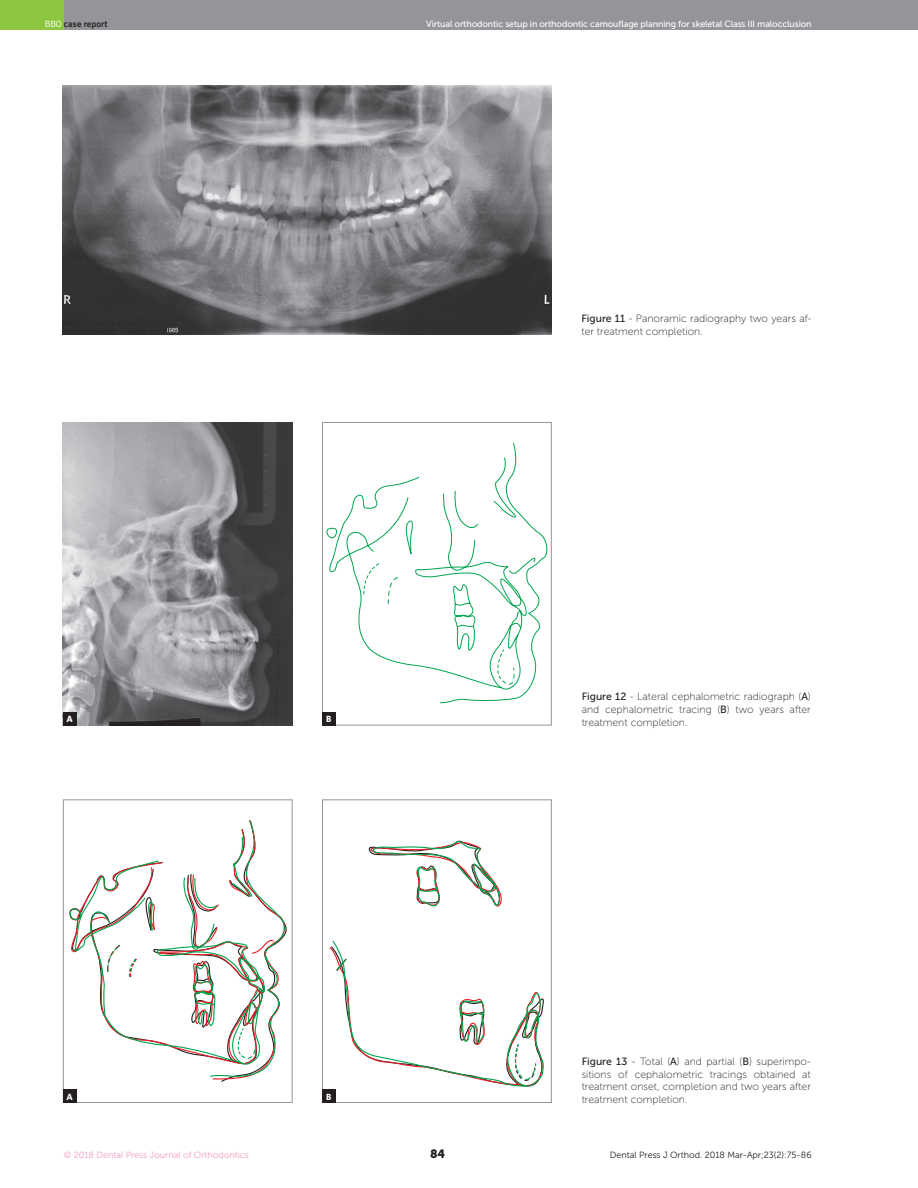
<style>
.page{position:relative;width:918px;height:1188px;background:#fff}
.page>*{position:absolute;margin:0;border:0;box-sizing:border-box;transform-origin:0 0}
.t1{font:12px "Museo Sans 900";color:#231f20}
.t2{font:10.5px/12.6px "Museo Sans 100";color:#231f20;text-align:justify}
.t3{font:9px "Museo Sans 500";letter-spacing:-.015em;color:#fff}
.t4{font:9px "Museo Sans 300";color:#231f20}
.t5{font:9px "Museo Sans 300";color:#f499c2}
.t6{font:700 9px "Titillium Text 22 L";color:#231f20}
.t7{font:700 9px "Whitney";color:#fff}
.s1{font-weight:400;color:#fff}
.s2{font-family:"Museo Sans 500"}
</style>
<div class="page">
<div style="left:0;top:0;width:918px;height:30px;background:#939598"></div>
<div style="left:0;top:0;width:64px;height:30px;background:#8bc63e"></div>
<img style="left:63px;top:423px;width:229px;height:303px">
<div style="left:63px;top:712px;width:13px;height:14px;background:#231f20"></div>
<img style="left:63px;top:85px;width:489px;height:250px">
<div style="left:322px;top:799px;width:230px;height:304px;border:1px solid #939598"></div>
<div style="left:322px;top:1090px;width:13px;height:13px;background:#231f20"></div>
<div style="left:63px;top:1090px;width:13px;height:13px;background:#231f20"></div>
<svg style="left:69px;top:799px;width:220px;height:2px"></svg>
<svg style="left:69px;top:820px;width:218px;height:283px"></svg>
<svg style="left:105px;top:944px;width:16px;height:29px"></svg>
<svg style="left:128px;top:958px;width:10px;height:20px"></svg>
<svg style="left:236px;top:1028px;width:21px;height:31px"></svg>
<svg style="left:332px;top:840px;width:212px;height:247px"></svg>
<svg style="left:514px;top:1044px;width:23px;height:37px"></svg>
<div style="left:322px;top:422px;width:230px;height:304px;border:1px solid #939598"></div>
<div style="left:322px;top:712px;width:13px;height:14px;background:#231f20"></div>
<svg style="left:329px;top:443px;width:219px;height:260px"></svg>
<svg style="left:363px;top:563px;width:16px;height:32px"></svg>
<svg style="left:388px;top:577px;width:10px;height:28px"></svg>
<svg style="left:495px;top:649px;width:20px;height:36px"></svg>
<svg style="left:326px;top:525px;width:13px;height:19px"></svg>
<p class="t6" style="left:45px;top:17px;width:64px"><span class="s1">BBO</span> case report</p>
<p class="t3" style="left:426px;top:19px;width:387px">Virtual orthodontic setup in orthodontic camouflage planning for skeletal Class III malocclusion</p>
<p class="t7" style="left:66px;top:714px;width:8px">A</p>
<p class="t7" style="left:326px;top:714px;width:7px">B</p>
<p class="t7" style="left:66px;top:1091px;width:8px">A</p>
<p class="t7" style="left:326px;top:1091px;width:7px">B</p>
<p class="t2" style="left:581px;top:313px;width:232px"><span class="s2">Figure 11</span> - Panoramic radiography two years af&shy;ter treatment completion.</p>
<p class="t2" style="left:582px;top:691px;width:231px"><span class="s2">Figure 12</span> - Lateral cephalometric radiograph (<span class="s2">A</span>) and cephalometric tracing (<span class="s2">B</span>) two years after treatment completion.</p>
<p class="t2" style="left:582px;top:1055px;width:231px"><span class="s2">Figure 13</span> - Total (<span class="s2">A</span>) and partial (<span class="s2">B</span>) superimpo&shy;sitions of cephalometric tracings obtained at treatment onset, completion and two years after treatment completion.</p>
<p class="t5" style="left:64px;top:1150px;width:187px">© 2018 Dental Press Journal of Orthodontics</p>
<p class="t1" style="left:430px;top:1147px;width:17px">84</p>
<p class="t4" style="left:610px;top:1150px;width:203px">Dental Press J Orthod. 2018 Mar-Apr;23(2):75-86</p>
</div>
